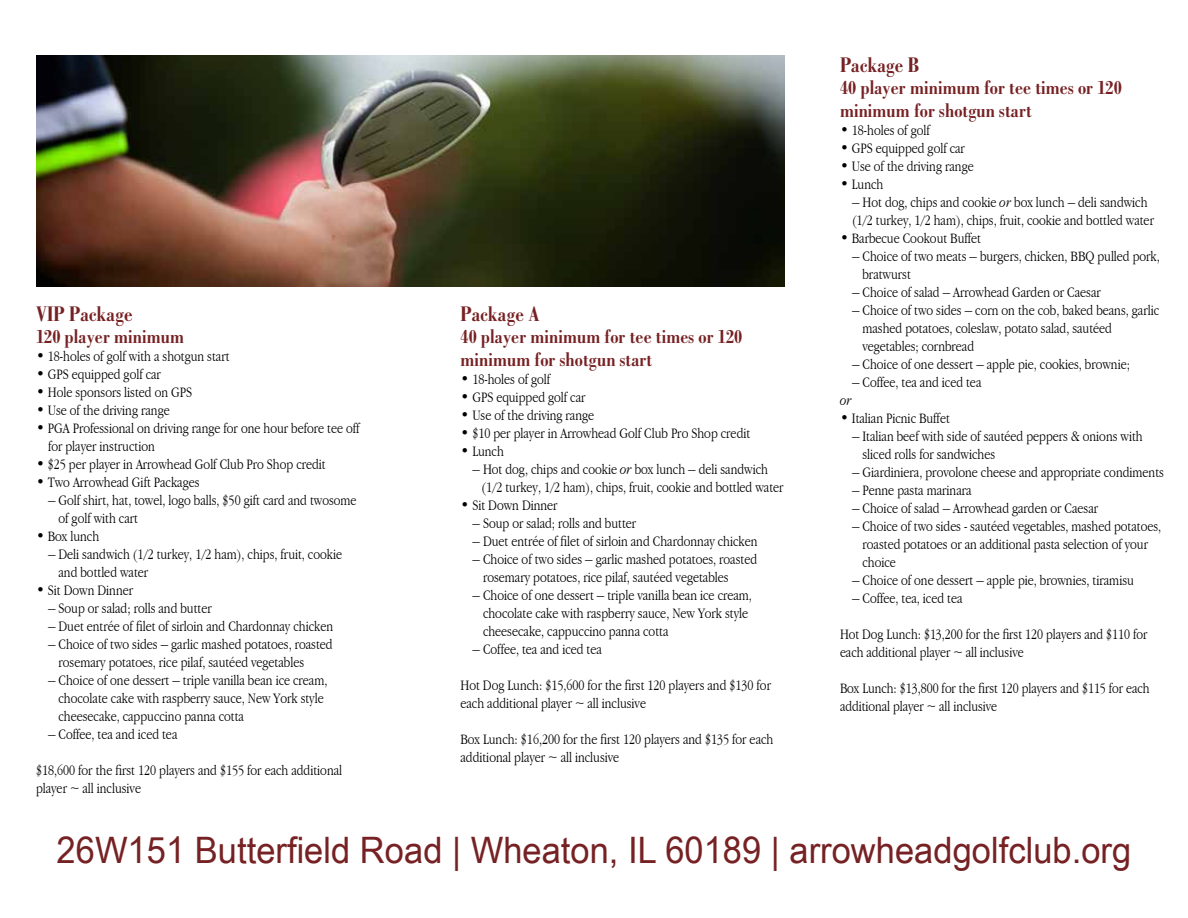
<style>
.page{position:relative;width:1188px;height:918px;background:#fff}
.page>*{position:absolute;margin:0;border:0;box-sizing:border-box;transform-origin:0 0}
.t1{font:36.45px "Arial Narrow";color:#762123;scale:1.16 1}
.t2{font:700 condensed 22.5px "Bodoni";color:#762123}
.t3{font:700 condensed 21px/22.5px "Bodoni";color:#762123}
.t4{font:300 condensed 15px/18px "Garamond";color:#000}
.t5{font:italic 300 condensed 15px "Garamond";color:#000}
.s1{font-style:italic}
</style>
<div class="page">
<img style="left:36px;top:56px;width:748px;height:230px">
<h2 class="t2" style="left:840px;top:52px;width:81px">Package B</h2>
<h3 class="t3" style="left:840px;top:77px;width:283px">40 player minimum for tee times or 120 minimum for shotgun start</h3>
<p class="t4" style="left:840px;top:121px;width:91px">• 18-holes of golf</p>
<p class="t4" style="left:840px;top:139px;width:127px">• GPS equipped golf car</p>
<p class="t4" style="left:840px;top:157px;width:135px">• Use of the driving range</p>
<p class="t4" style="left:840px;top:175px;width:45px">• Lunch</p>
<p class="t4" style="left:852px;top:193px;width:304px">– Hot dog, chips and cookie <span class="s1">or</span> box lunch – deli sandwich (1/2 turkey, 1/2 ham), chips, fruit, cookie and bottled water</p>
<p class="t4" style="left:840px;top:229px;width:143px">• Barbecue Cookout Buffet</p>
<p class="t4" style="left:862px;top:247px;width:299px;text-indent:-10px">– Choice of two meats – burgers, chicken, BBQ pulled pork, bratwurst</p>
<p class="t4" style="left:852px;top:283px;width:250px">– Choice of salad – Arrowhead Garden or Caesar</p>
<p class="t4" style="left:862px;top:301px;width:298px;text-indent:-10px">– Choice of two sides – corn on the cob, baked beans, garlic mashed potatoes, coleslaw, potato salad, sautéed vegetables; cornbread</p>
<p class="t4" style="left:852px;top:355px;width:280px">– Choice of one dessert – apple pie, cookies, brownie;</p>
<p class="t4" style="left:852px;top:373px;width:131px">– Coffee, tea and iced tea</p>
<p class="t5" style="left:840px;top:392px;width:13px">or</p>
<p class="t4" style="left:840px;top:409px;width:111px">• Italian Picnic Buffet</p>
<p class="t4" style="left:862px;top:427px;width:282px;text-indent:-10px">– Italian beef with side of sautéed peppers &amp; onions with sliced rolls for sandwiches</p>
<p class="t4" style="left:852px;top:463px;width:313px">– Giardiniera, provolone cheese and appropriate condiments</p>
<p class="t4" style="left:852px;top:481px;width:121px">– Penne pasta marinara</p>
<p class="t4" style="left:852px;top:499px;width:248px">– Choice of salad – Arrowhead garden or Caesar</p>
<p class="t4" style="left:862px;top:517px;width:300px;text-indent:-10px">– Choice of two sides - sautéed vegetables, mashed potatoes, roasted potatoes or an additional pasta selection of your choice</p>
<p class="t4" style="left:852px;top:571px;width:283px">– Choice of one dessert – apple pie, brownies, tiramisu</p>
<p class="t4" style="left:852px;top:589px;width:112px">– Coffee, tea, iced tea</p>
<p class="t4" style="left:840px;top:625px;width:309px">Hot Dog Lunch: $13,200 for the first 120 players and $110 for each additional player ~ all inclusive</p>
<p class="t4" style="left:840px;top:679px;width:311px">Box Lunch: $13,800 for the first 120 players and $115 for each additional player ~ all inclusive</p>
<h2 class="t2" style="left:36px;top:301px;width:98px">VIP Package</h2>
<h3 class="t3" style="left:36px;top:326px;width:150px">120 player minimum</h3>
<p class="t4" style="left:36px;top:348px;width:195px">• 18-holes of golf with a shotgun start</p>
<p class="t4" style="left:36px;top:366px;width:127px">• GPS equipped golf car</p>
<p class="t4" style="left:36px;top:384px;width:158px">• Hole sponsors listed on GPS</p>
<p class="t4" style="left:36px;top:402px;width:135px">• Use of the driving range</p>
<p class="t4" style="left:48px;top:420px;width:313px;text-indent:-12px">• PGA Professional on driving range for one hour before tee off for player instruction</p>
<p class="t4" style="left:36px;top:456px;width:291px">• $25 per player in Arrowhead Golf Club Pro Shop credit</p>
<p class="t4" style="left:36px;top:474px;width:165px">• Two Arrowhead Gift Packages</p>
<p class="t4" style="left:58px;top:492px;width:300px;text-indent:-10px">– Golf shirt, hat, towel, logo balls, $50 gift card and twosome of golf with cart</p>
<p class="t4" style="left:36px;top:528px;width:65px">• Box lunch</p>
<p class="t4" style="left:58px;top:546px;width:285px;text-indent:-10px">– Deli sandwich (1/2 turkey, 1/2 ham), chips, fruit, cookie and bottled water</p>
<p class="t4" style="left:36px;top:582px;width:99px">• Sit Down Dinner</p>
<p class="t4" style="left:48px;top:600px;width:165px">– Soup or salad; rolls and butter</p>
<p class="t4" style="left:48px;top:618px;width:287px">– Duet entrée of filet of sirloin and Chardonnay chicken</p>
<p class="t4" style="left:58px;top:636px;width:276px;text-indent:-10px">– Choice of two sides – garlic mashed potatoes, roasted rosemary potatoes, rice pilaf, sautéed vegetables</p>
<p class="t4" style="left:58px;top:672px;width:271px;text-indent:-10px">– Choice of one dessert – triple vanilla bean ice cream, chocolate cake with raspberry sauce, New York style cheesecake, cappuccino panna cotta</p>
<p class="t4" style="left:48px;top:726px;width:131px">– Coffee, tea and iced tea</p>
<p class="t4" style="left:36px;top:762px;width:308px">$18,600 for the first 120 players and $155 for each additional player ~ all inclusive</p>
<h1 class="t1" style="left:57px;top:830px;width:928px">26W151 Butterfield Road | Wheaton, IL 60189 | arrowheadgolfclub.org</h1>
<h2 class="t2" style="left:460px;top:301px;width:81px">Package A</h2>
<h3 class="t3" style="left:460px;top:326px;width:283px">40 player minimum for tee times or 120 minimum for shotgun start</h3>
<p class="t4" style="left:460px;top:370px;width:91px">• 18-holes of golf</p>
<p class="t4" style="left:460px;top:388px;width:127px">• GPS equipped golf car</p>
<p class="t4" style="left:460px;top:406px;width:135px">• Use of the driving range</p>
<p class="t4" style="left:460px;top:424px;width:291px">• $10 per player in Arrowhead Golf Club Pro Shop credit</p>
<p class="t4" style="left:460px;top:442px;width:45px">• Lunch</p>
<p class="t4" style="left:482px;top:460px;width:304px;text-indent:-9px">– Hot dog, chips and cookie <span class="s1">or</span> box lunch – deli sandwich (1/2 turkey, 1/2 ham), chips, fruit, cookie and bottled water</p>
<p class="t4" style="left:460px;top:496px;width:99px">• Sit Down Dinner</p>
<p class="t4" style="left:472px;top:514px;width:165px">– Soup or salad; rolls and butter</p>
<p class="t4" style="left:472px;top:532px;width:287px">– Duet entrée of filet of sirloin and Chardonnay chicken</p>
<p class="t4" style="left:483px;top:550px;width:276px;text-indent:-10px">– Choice of two sides – garlic mashed potatoes, roasted rosemary potatoes, rice pilaf, sautéed vegetables</p>
<p class="t4" style="left:483px;top:586px;width:271px;text-indent:-10px">– Choice of one dessert – triple vanilla bean ice cream, chocolate cake with raspberry sauce, New York style cheesecake, cappuccino panna cotta</p>
<p class="t4" style="left:472px;top:640px;width:131px">– Coffee, tea and iced tea</p>
<p class="t4" style="left:460px;top:676px;width:312px">Hot Dog Lunch: $15,600 for the first 120 players and $130 for each additional player ~ all inclusive</p>
<p class="t4" style="left:460px;top:730px;width:314px">Box Lunch: $16,200 for the first 120 players and $135 for each additional player ~ all inclusive</p>
</div>
